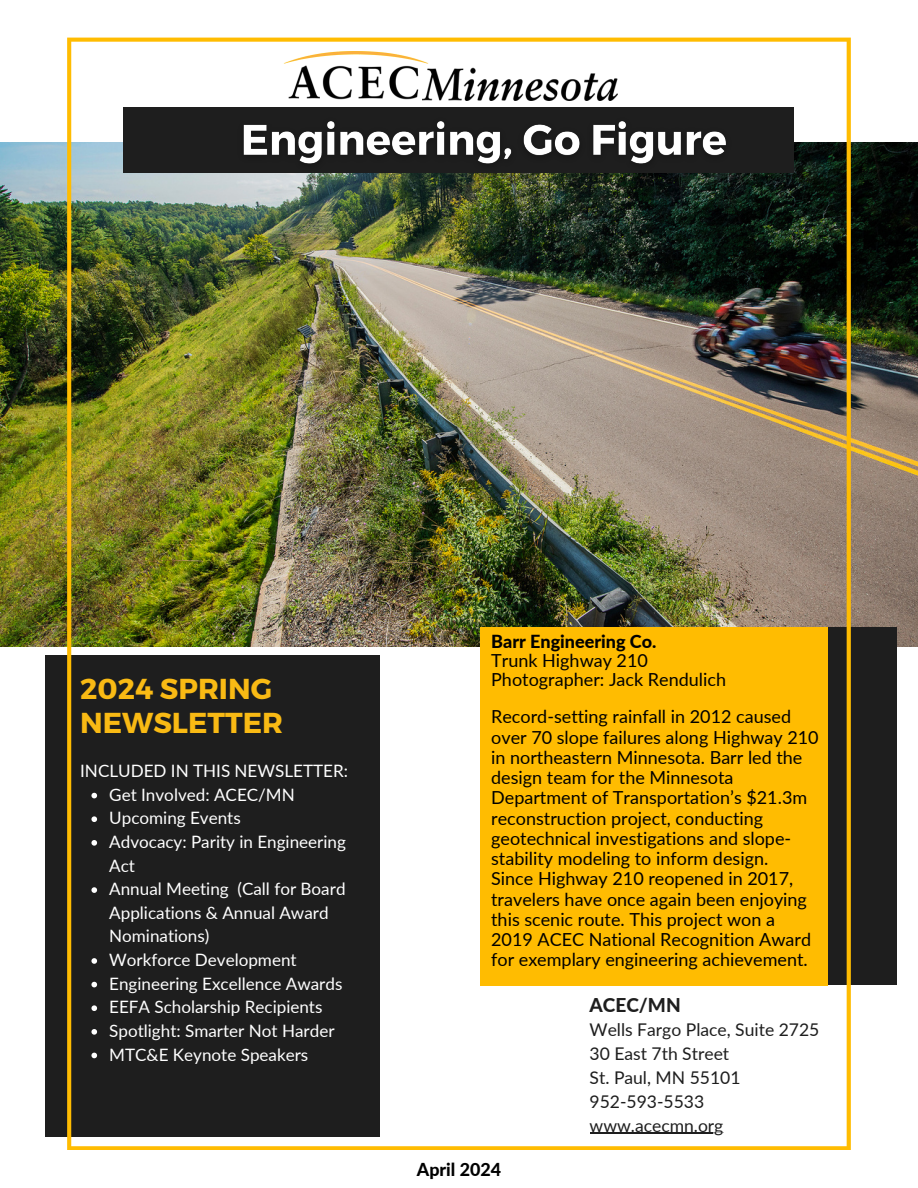
<style>
.page{position:relative;width:918px;height:1188px;background:#fff}
.page>*{position:absolute;margin:0;border:0;box-sizing:border-box;transform-origin:0 0}
.t1{font:700 28.8px/33.8px "Montserrat";color:#f9ba14}
.t2{font:800 19.05px "Lato";color:#1e1e1e}
.t3{font:18px/20.2px "Lato";color:#000}
.t4{font:800 18px "Lato";color:#000}
.t5{font:800 17.85px "Lato";color:#000}
.t6{font:17.55px "Lato";color:#1e1e1e}
.t7{font:17.1px/23.7px "Lato";color:#fff}
</style>
<div class="page">
<img style="left:0;top:143px;width:918px;height:504px">
<div style="left:45px;top:655px;width:335px;height:482px;background:#1e1e1e"></div>
<div style="left:828px;top:627px;width:69px;height:358px;background:#1e1e1e"></div>
<img style="left:67px;top:38px;width:784px;height:1112px">
<div style="left:124px;top:108px;width:670px;height:65px;background:#1e1e1e"></div>
<img style="left:270px;top:52px;width:168px;height:48px">
<img style="left:423px;top:67px;width:194px;height:33px">
<img style="left:233px;top:121px;width:505px;height:55px">
<svg style="left:91px;top:793px;width:6px;height:5px"></svg>
<svg style="left:91px;top:816px;width:6px;height:6px"></svg>
<svg style="left:91px;top:840px;width:6px;height:6px"></svg>
<svg style="left:91px;top:887px;width:6px;height:6px"></svg>
<svg style="left:91px;top:958px;width:6px;height:6px"></svg>
<svg style="left:91px;top:982px;width:6px;height:5px"></svg>
<svg style="left:91px;top:1005px;width:6px;height:6px"></svg>
<svg style="left:91px;top:1029px;width:6px;height:6px"></svg>
<svg style="left:91px;top:1053px;width:6px;height:5px"></svg>
<div style="left:480px;top:627px;width:348px;height:358px;background:#ffbc01"></div>
<p class="t1" style="left:80px;top:670px;width:204px">2024 SPRING<br>NEWSLETTER</p>
<p class="t7" style="left:109px;top:759px;width:240px;text-indent:-29px">INCLUDED IN THIS NEWSLETTER:<br>Get Involved: ACEC/MN<br>Upcoming Events<br>Advocacy: Parity in Engineering<br>Act<br>Annual Meeting (Call for Board<br>Applications &amp; Annual Award<br>Nominations)<br>Workforce Development<br>Engineering Excellence Awards<br>EEFA Scholarship Recipients<br>Spotlight: Smarter Not Harder<br>MTC&amp;E Keynote Speakers</p>
<p class="t4" style="left:491px;top:630px;width:167px">Barr Engineering Co.</p>
<p class="t3" style="left:491px;top:650px;width:158px">Trunk Highway 210</p>
<p class="t3" style="left:491px;top:669px;width:236px">Photographer: Jack Rendulich</p>
<p class="t3" style="left:491px;top:706px;width:329px">Record-setting rainfall in 2012 caused over 70 slope failures along Highway 210 in northeastern Minnesota. Barr led the design team for the Minnesota Department of Transportation’s $21.3m reconstruction project, conducting geotechnical investigations and slope&shy;stability modeling to inform design.</p>
<p class="t3" style="left:491px;top:868px;width:321px">Since Highway 210 reopened in 2017, travelers have once again been enjoying this scenic route. This project won a 2019 ACEC National Recognition Award for exemplary engineering achievement.</p>
<p class="t5" style="left:417px;top:1159px;width:86px">April 2024</p>
<h2 class="t2" style="left:590px;top:993px;width:93px">ACEC/MN</h2>
<p class="t6" style="left:590px;top:1019px;width:231px">Wells Fargo Place, Suite 2725</p>
<p class="t6" style="left:590px;top:1043px;width:141px">30 East 7th Street</p>
<p class="t6" style="left:590px;top:1067px;width:152px">St. Paul, MN 55101</p>
<p class="t6" style="left:590px;top:1091px;width:116px">952-593-5533</p>
<p class="t6" style="left:590px;top:1114px;width:135px">www.acecmn.org</p>
</div>
